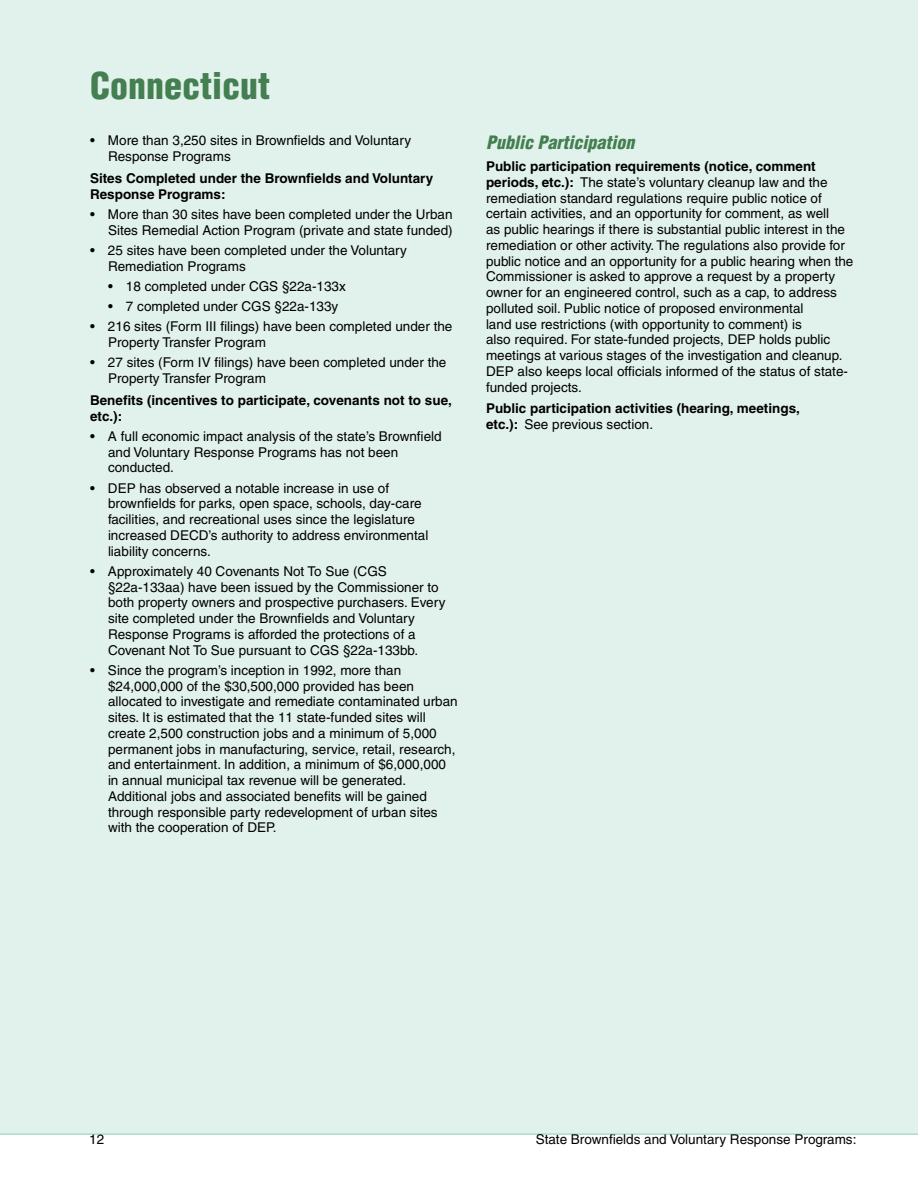
<style>
.page{position:relative;width:918px;height:1188px;background:#fff}
.page>*{position:absolute;margin:0;border:0;box-sizing:border-box;transform-origin:0 0}
.State_Name{font:900 condensed 36px "Helvetica";color:#437f51}
.States_Subhead{font:italic 900 condensed 18px "Helvetica";color:#437f51}
.Hanging_indent{font:13.5px/15.8px "Helvetica";color:#000}
.Body_text{font:13.5px/15.8px "Helvetica";color:#000}
.Body_text-2{font:700 13.5px/15.8px "Helvetica";color:#000}
.Hanging_indent_2{font:13.5px "Helvetica";color:#000}
.s1{font-weight:700}
.s2{font-weight:400}
</style>
<div class="page">
<div style="left:0;top:0;width:918px;height:1134px;background:#e1f1eb"></div>
<hr style="left:0;top:1134px;width:918px;height:1px;background:#90d1be">
<p class="State_Name" style="left:90px;top:63px;width:181px">Connecticut</p>
<p class="Hanging_indent" style="left:108px;top:133px;width:305px;text-indent:-18px">• More than 3,250 sites in Brownfields and Voluntary<br>Response Programs</p>
<p class="Body_text-2" style="left:90px;top:170px;width:345px">Sites Completed under the Brownfields and Voluntary<br>Response Programs:</p>
<p class="Hanging_indent" style="left:90px;top:206px;width:364px;text-align:right">• More than 30 sites have been completed under the Urban<br>Sites Remedial Action Program (private and state funded)</p>
<p class="Hanging_indent" style="left:108px;top:242px;width:300px;text-indent:-18px">• 25 sites have been completed under the Voluntary<br>Remediation Programs</p>
<p class="Hanging_indent_2" style="left:108px;top:278px;width:239px">• 18 completed under CGS §22a-133x</p>
<p class="Hanging_indent_2" style="left:108px;top:299px;width:232px">• 7 completed under CGS §22a-133y</p>
<p class="Hanging_indent" style="left:108px;top:319px;width:346px;text-indent:-18px">• 216 sites (Form III filings) have been completed under the<br>Property Transfer Program</p>
<p class="Hanging_indent" style="left:108px;top:355px;width:340px;text-indent:-18px">• 27 sites (Form IV filings) have been completed under the<br>Property Transfer Program</p>
<p class="Body_text-2" style="left:90px;top:392px;width:364px">Benefits (incentives to participate, covenants not to sue, etc.):</p>
<p class="Hanging_indent" style="left:108px;top:428px;width:335px;text-indent:-18px">• A full economic impact analysis of the state’s Brownfield and Voluntary Response Programs has not been conducted.</p>
<p class="Hanging_indent" style="left:108px;top:480px;width:322px;text-indent:-18px">• DEP has observed a notable increase in use of brownfields for parks, open space, schools, day-care facilities, and recreational uses since the legislature increased DECD’s authority to address environmental liability concerns.</p>
<p class="Hanging_indent" style="left:108px;top:563px;width:339px;text-indent:-18px">• Approximately 40 Covenants Not To Sue (CGS §22a-133aa) have been issued by the Commissioner to both property owners and prospective purchasers. Every site completed under the Brownfields and Voluntary Response Programs is afforded the protections of a Covenant Not To Sue pursuant to CGS §22a-133bb.</p>
<p class="Hanging_indent" style="left:108px;top:662px;width:351px;text-indent:-18px">• Since the program’s inception in 1992, more than $24,000,000 of the $30,500,000 provided has been allocated to investigate and remediate contaminated urban sites. It is estimated that the 11 state-funded sites will create 2,500 construction jobs and a minimum of 5,000 permanent jobs in manufacturing, service, retail, research, and entertainment. In addition, a minimum of $6,000,000 in annual municipal tax revenue will be generated.<br>Additional jobs and associated benefits will be gained through responsible party redevelopment of urban sites with the cooperation of DEP.</p>
<p class="States_Subhead" style="left:486px;top:131px;width:150px">Public Participation</p>
<p class="Body_text" style="left:486px;top:159px;width:369px"><span class="s1">Public participation requirements (notice, comment periods, etc.):</span> The state’s voluntary cleanup law and the remediation standard regulations require public notice of certain activities, and an opportunity for comment, as well<br>as public hearings if there is substantial public interest in the remediation or other activity. The regulations also provide for public notice and an opportunity for a public hearing when the Commissioner is asked to approve a request by a property owner for an engineered control, such as a cap, to address polluted soil. Public notice of proposed environmental<br>land use restrictions (with opportunity to comment) is<br>also required. For state-funded projects, DEP holds public meetings at various stages of the investigation and cleanup.<br>DEP also keeps local officials informed of the status of state&shy;funded projects.</p>
<p class="Body_text-2" style="left:486px;top:401px;width:315px">Public participation activities (hearing, meetings, etc.): <span class="s2">See previous section.</span></p>
<p class="Body_text" style="left:89px;top:1132px;width:17px">12</p>
<p class="Body_text" style="left:536px;top:1132px;width:322px">State Brownfields and Voluntary Response Programs:</p>
</div>
